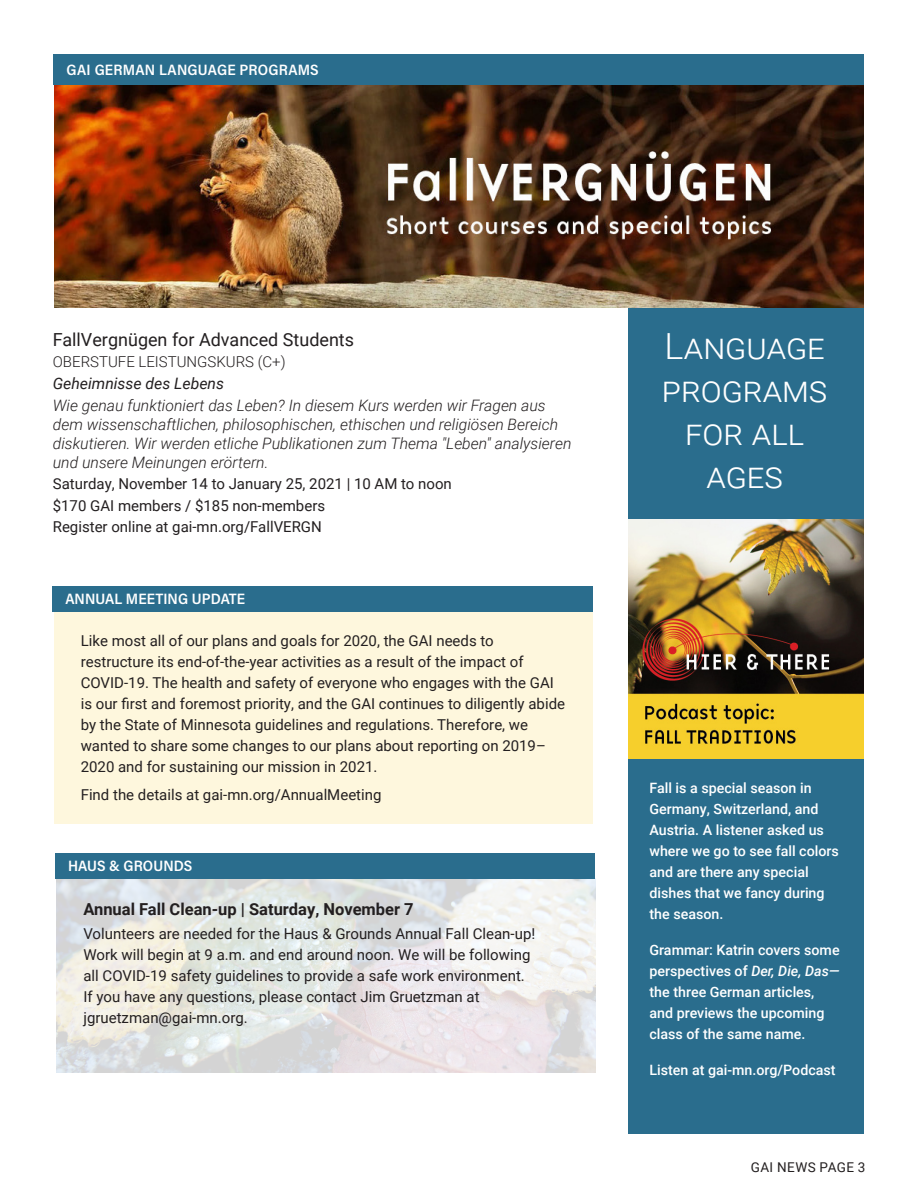
<style>
.page{position:relative;width:918px;height:1188px;background:#fff}
.page>*{position:absolute;margin:0;border:0;box-sizing:border-box;transform-origin:0 0}
.Language_header{font:300 36px/43.2px "Roboto";color:#fff;text-align:center}
.t1{font:18px "Roboto";color:#231f20}
.t2{font:700 16.5px "Roboto";color:#231f20}
.t3{font:italic 300 15.75px/18.9px "Roboto";color:#231f20}
.t4{font:italic 15.75px "Roboto";color:#231f20}
.t5{font:15px/21px "Roboto";color:#231f20}
.t6{font:600 15px "Acumin Pro Semi Cond";letter-spacing:.005em;color:#fff}
.t7{font:300 15px "Roboto";color:#231f20}
.Language_header-2{font:500 14.25px/21px "Roboto";color:#fff}
.t8{font:13.5px "Roboto";letter-spacing:.035em;color:#231f20}
.s1{font-style:italic}
</style>
<div class="page">
<div style="left:628px;top:287px;width:236px;height:847px;background:#2a6d8d"></div>
<img style="left:54px;top:85px;width:810px;height:222px">
<div style="left:54px;top:55px;width:810px;height:30px;background:#2a6d8d"></div>
<img style="left:628px;top:520px;width:236px;height:238px">
<img style="left:57px;top:879px;width:539px;height:193px">
<div style="left:56px;top:854px;width:540px;height:25px;background:#2a6d8d"></div>
<div style="left:54px;top:611px;width:539px;height:213px;background:#fef7dd"></div>
<div style="left:53px;top:586px;width:540px;height:26px;background:#2a6d8d"></div>
<p class="t6" style="left:67px;top:60px;width:254px">GAI GERMAN LANGUAGE PROGRAMS</p>
<p class="t1" style="left:53px;top:327px;width:303px">FallVergnügen for Advanced Students</p>
<p class="t7" style="left:53px;top:351px;width:234px">OBERSTUFE LEISTUNGSKURS (C+)</p>
<p class="t4" style="left:53px;top:373px;width:173px">Geheimnisse des Lebens</p>
<p class="t3" style="left:53px;top:396px;width:520px">Wie genau funktioniert das Leben? In diesem Kurs werden wir Fragen aus dem wissenschaftlichen, philosophischen, ethischen und religiösen Bereich diskutieren. Wir werden etliche Publikationen zum Thema "Leben" analysieren und unsere Meinungen erörtern.</p>
<p class="t5" style="left:53px;top:473px;width:401px">Saturday, November 14 to January 25, 2021 | 10 AM to noon</p>
<p class="t5" style="left:53px;top:494px;width:274px">$170 GAI members / $185 non-members</p>
<p class="t5" style="left:53px;top:515px;width:271px">Register online at gai-mn.org/FallVERGN</p>
<p class="t6" style="left:65px;top:589px;width:181px">ANNUAL MEETING UPDATE</p>
<p class="t5" style="left:81px;top:630px;width:486px">Like most all of our plans and goals for 2020, the GAI needs to restructure its end-of-the-year activities as a result of the impact of COVID-19. The health and safety of everyone who engages with the GAI is our first and foremost priority, and the GAI continues to diligently abide by the State of Minnesota guidelines and regulations. Therefore, we wanted to share some changes to our plans about reporting on 2019– 2020 and for sustaining our mission in 2021.</p>
<p class="t5" style="left:81px;top:783px;width:302px">Find the details at gai-mn.org/AnnualMeeting</p>
<p class="t6" style="left:68px;top:856px;width:126px">HAUS &amp; GROUNDS</p>
<p class="t2" style="left:83px;top:897px;width:332px">Annual Fall Clean-up | Saturday, November 7</p>
<p class="t5" style="left:83px;top:923px;width:453px">Volunteers are needed for the Haus &amp; Grounds Annual Fall Clean-up!<br>Work will begin at 9 a.m. and end around noon. We will be following all COVID-19 safety guidelines to provide a safe work environment.<br>If you have any questions, please contact Jim Gruetzman at jgruetzman@gai-mn.org.</p>
<p class="Language_header" style="left:662px;top:323px;width:167px">Language programs for all ages</p>
<p class="Language_header-2" style="left:649px;top:777px;width:191px">Fall is a special season in<br>Germany, Switzerland, and<br>Austria. A listener asked us where we go to see fall colors and are there any special dishes that we fancy during the season.</p>
<p class="Language_header-2" style="left:649px;top:939px;width:192px">Grammar: Katrin covers some perspectives of <span class="s1">Der, Die, Das— </span>the three German articles, and previews the upcoming class of the same name.</p>
<p class="Language_header-2" style="left:649px;top:1059px;width:188px">Listen at gai-mn.org/Podcast</p>
<p class="t8" style="left:751px;top:1157px;width:116px">GAI NEWS PAGE 3</p>
</div>
